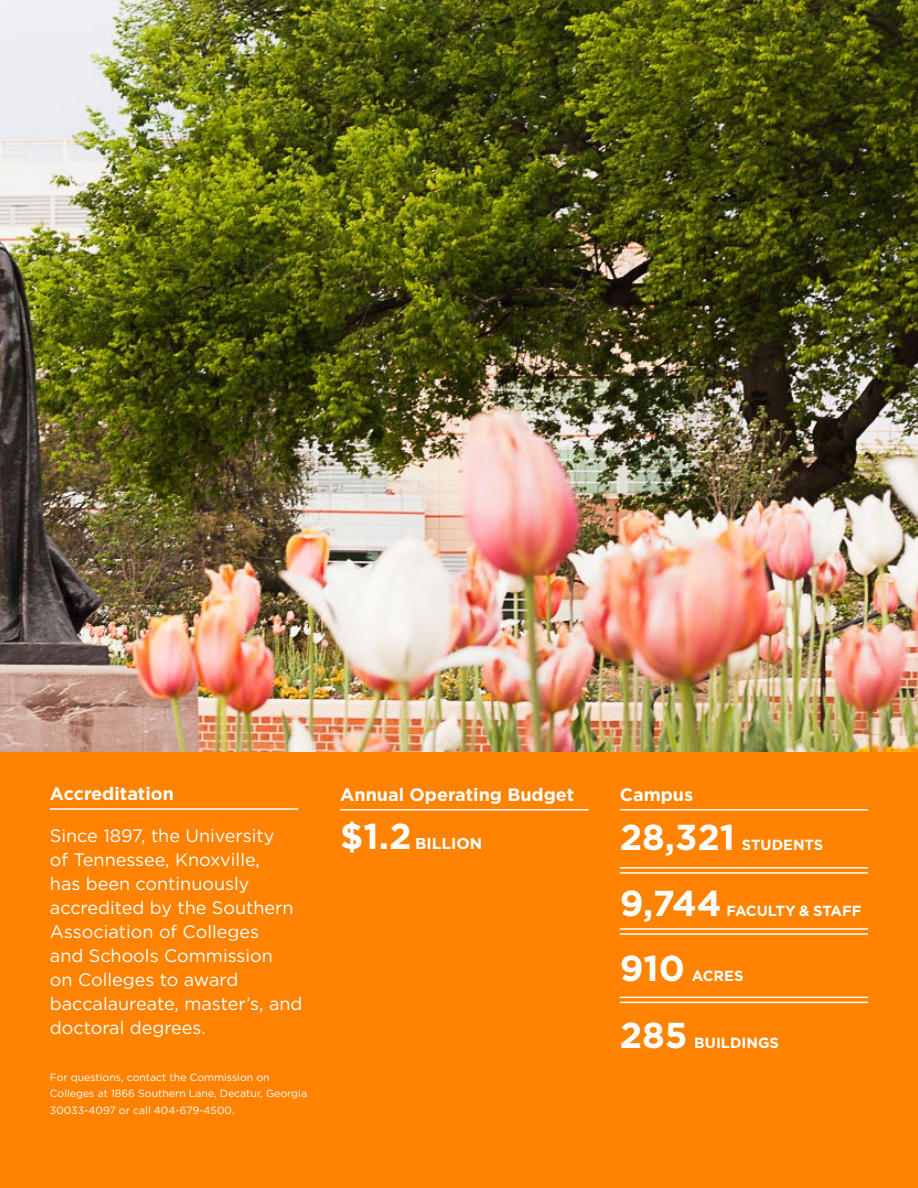
<style>
.page{position:relative;width:918px;height:1188px;background:#fff}
.page>*{position:absolute;margin:0;border:0;box-sizing:border-box;transform-origin:0 0}
.t1{font:700 36px "Gotham";color:#fff}
.t2{font:18px/24px "Gotham";color:#fff}
.Copy{font:700 18px "Gotham";color:#fff}
.t3{font:700 15.75px "Gotham";color:#fff}
.t4{font:700 14.7px "Gotham";color:#fff}
.t5{font:10.5px/16.5px "Gotham";color:#fff}
.s1{font-size:12px}
.s2{font-size:15px}
</style>
<div class="page">
<div style="left:0;top:752px;width:918px;height:436px;background:#ff8200"></div>
<img style="left:0;top:0;width:918px;height:752px">
<hr style="left:50px;top:808px;width:248px;height:2px;background:#fff">
<hr style="left:340px;top:809px;width:249px;height:2px;background:#fff">
<hr style="left:620px;top:809px;width:248px;height:2px;background:#fff">
<hr style="left:620px;top:872px;width:248px;height:2px;background:#fff">
<hr style="left:620px;top:933px;width:248px;height:2px;background:#fff">
<hr style="left:620px;top:1002px;width:248px;height:1px;background:#fff">
<hr style="left:620px;top:867px;width:248px;height:2px;background:#fff">
<hr style="left:620px;top:928px;width:248px;height:2px;background:#fff">
<hr style="left:620px;top:997px;width:248px;height:1px;background:#fff">
<p class="Copy" style="left:50px;top:782px;width:126px">Accreditation</p>
<p class="t2" style="left:50px;top:823px;width:254px">Since 1897, the University<br>of Tennessee, Knoxville,<br>has been continuously accredited by the Southern<br>Association of Colleges<br>and Schools Commission<br>on Colleges to award baccalaureate, master’s, and doctoral degrees.</p>
<p class="t5" style="left:50px;top:1068px;width:259px">For questions, contact the Commission on<br>Colleges at 1866 Southern Lane, Decatur, Georgia<br>30033-4097 or call 404-679-4500<span class="s1">.</span></p>
<p class="Copy" style="left:340px;top:782px;width:236px">Annual Operating Budget</p>
<p class="t1" style="left:340px;top:813px;width:73px">$1.2</p>
<p class="t3" style="left:415px;top:833px;width:69px">BILLION</p>
<p class="Copy" style="left:620px;top:782px;width:75px">Campus</p>
<p class="t1" style="left:620px;top:813px;width:117px">28,321</p>
<p class="t4" style="left:742px;top:835px;width:83px">STUDENTS</p>
<p class="t1" style="left:620px;top:879px;width:103px">9,744</p>
<p class="t4" style="left:727px;top:901px;width:136px">FACULTY <span class="s2">&amp;</span> STAFF</p>
<p class="t1" style="left:620px;top:944px;width:67px">910</p>
<p class="t4" style="left:692px;top:966px;width:53px">ACRES</p>
<p class="t1" style="left:620px;top:1011px;width:69px">285</p>
<p class="t4" style="left:694px;top:1033px;width:86px">BUILDINGS</p>
</div>
